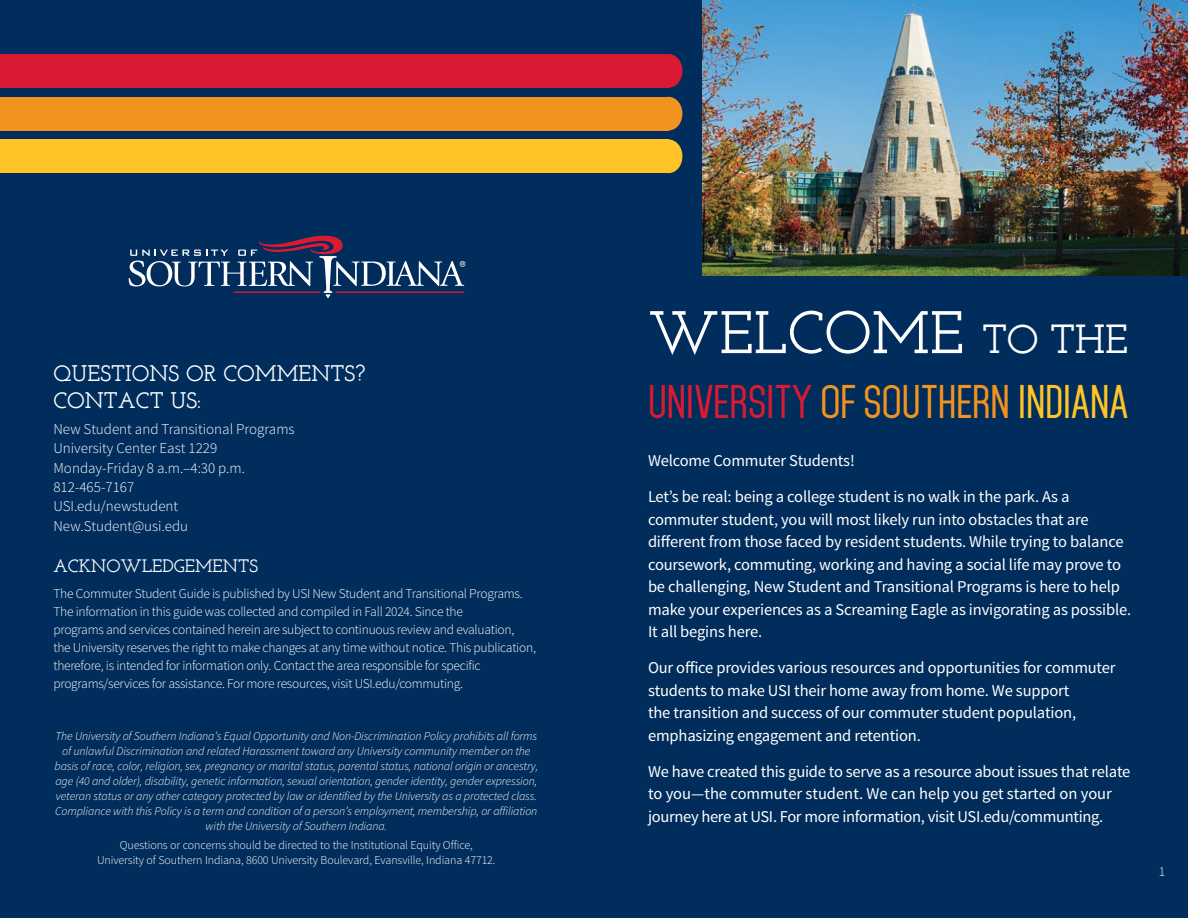
<style>
.page{position:relative;width:1188px;height:918px;background:#002d5c}
.page>*{position:absolute;margin:0;border:0;box-sizing:border-box;transform-origin:0 0}
.t1{font:600 60px "Josefin Slab";color:#fff}
.t2{font:600 40.5px "Mohave";color:#da1a32}
.t3{font:600 22.5px/27px "Josefin Slab";color:#fff}
.t4{font:600 18px "Josefin Slab";color:#fff}
.t5{font:16.5px/22.5px "Source Sans Pro";letter-spacing:-.01em;color:#fff}
.t6{font:300 15px/19.4px "Source Sans Pro";color:#fff}
.t7{font:300 13.5px/18px "Source Sans Pro";letter-spacing:-.02em;color:#fff}
.t8{font:italic 300 12px/15px "Source Sans Pro";letter-spacing:-.01em;color:#fff;text-align:center}
.t9{font:300 12px/15px "Source Sans Pro";letter-spacing:-.01em;color:#fff;text-align:center}
.s1{font-size:40.5px}
.s2{color:#f29320}
.s3{color:#ffc426}
</style>
<div class="page">
<img style="left:702px;top:0;width:486px;height:275px">
<svg style="left:129px;top:235px;width:336px;height:64px"></svg>
<div style="left:0;top:54px;width:669px;height:34px;background:#da1a32"></div>
<div style="left:655px;top:54px;width:27px;height:34px;background:#da1a32;border-radius:50%"></div>
<div style="left:0;top:97px;width:669px;height:33px;background:#f29320"></div>
<div style="left:655px;top:97px;width:27px;height:33px;background:#f29320;border-radius:50%"></div>
<div style="left:0;top:139px;width:669px;height:34px;background:#ffc426"></div>
<div style="left:655px;top:139px;width:27px;height:34px;background:#ffc426;border-radius:50%"></div>
<h3 class="t3" style="left:53px;top:360px;width:314px">QUESTIONS OR COMMENTS?<br>CONTACT US:</h3>
<p class="t6" style="left:53px;top:419px;width:243px">New Student and Transitional Programs<br>University Center East 1229<br>Monday-Friday 8 a.m.–4:30 p.m.<br>812-465-7167<br>USI.edu/newstudent<br>New.Student@usi.edu</p>
<p class="t4" style="left:53px;top:555px;width:206px">ACKNOWLEDGEMENTS</p>
<p class="t7" style="left:53px;top:584px;width:484px">The Commuter Student Guide is published by USI New Student and Transitional Programs.<br>The information in this guide was collected and compiled in Fall 2024. Since the<br>programs and services contained herein are subject to continuous review and evaluation,<br>the University reserves the right to make changes at any time without notice. This publication, therefore, is intended for information only. Contact the area responsible for specific programs/services for assistance. For more resources, visit USI.edu/commuting.</p>
<p class="t8" style="left:55px;top:728px;width:485px">The University of Southern Indiana’s Equal Opportunity and Non-Discrimination Policy prohibits all forms of unlawful Discrimination and related Harassment toward any University community member on the basis of race, color, religion, sex, pregnancy or marital status, parental status, national origin or ancestry, age (40 and older), disability, genetic information, sexual orientation, gender identity, gender expression, veteran status or any other category protected by law or identified by the University as a protected class.<br>Compliance with this Policy is a term and condition of a person’s employment, membership, or affiliation with the University of Southern Indiana.</p>
<p class="t9" style="left:97px;top:838px;width:400px">Questions or concerns should be directed to the Institutional Equity Office,<br>University of Southern Indiana, 8600 University Boulevard, Evansville, Indiana 47712.</p>
<h1 class="t1" style="left:648px;top:297px;width:482px">WELCOME <span class="s1">TO THE</span></h1>
<h2 class="t2" style="left:648px;top:377px;width:482px">UNIVERSITY <span class="s2">OF SOUTHERN</span> <span class="s3">INDIANA</span></h2>
<p class="t5" style="left:648px;top:443px;width:423px;line-height:36px">Welcome Commuter Students!<br>Let’s be real: being a college student is no walk in the park. As a</p>
<p class="t5" style="left:648px;top:508px;width:485px">commuter student, you will most likely run into obstacles that are different from those faced by resident students. While trying to balance coursework, commuting, working and having a social life may prove to be challenging, New Student and Transitional Programs is here to help make your experiences as a Screaming Eagle as invigorating as possible.<br>It all begins here.</p>
<p class="t5" style="left:648px;top:657px;width:469px">Our office provides various resources and opportunities for commuter students to make USI their home away from home. We support<br>the transition and success of our commuter student population, emphasizing engagement and retention.</p>
<p class="t5" style="left:648px;top:760px;width:484px">We have created this guide to serve as a resource about issues that relate to you—the commuter student. We can help you get started on your journey here at USI. For more information, visit USI.edu/communting.</p>
<p class="t7" style="left:1159px;top:863px;width:8px">1</p>
</div>
